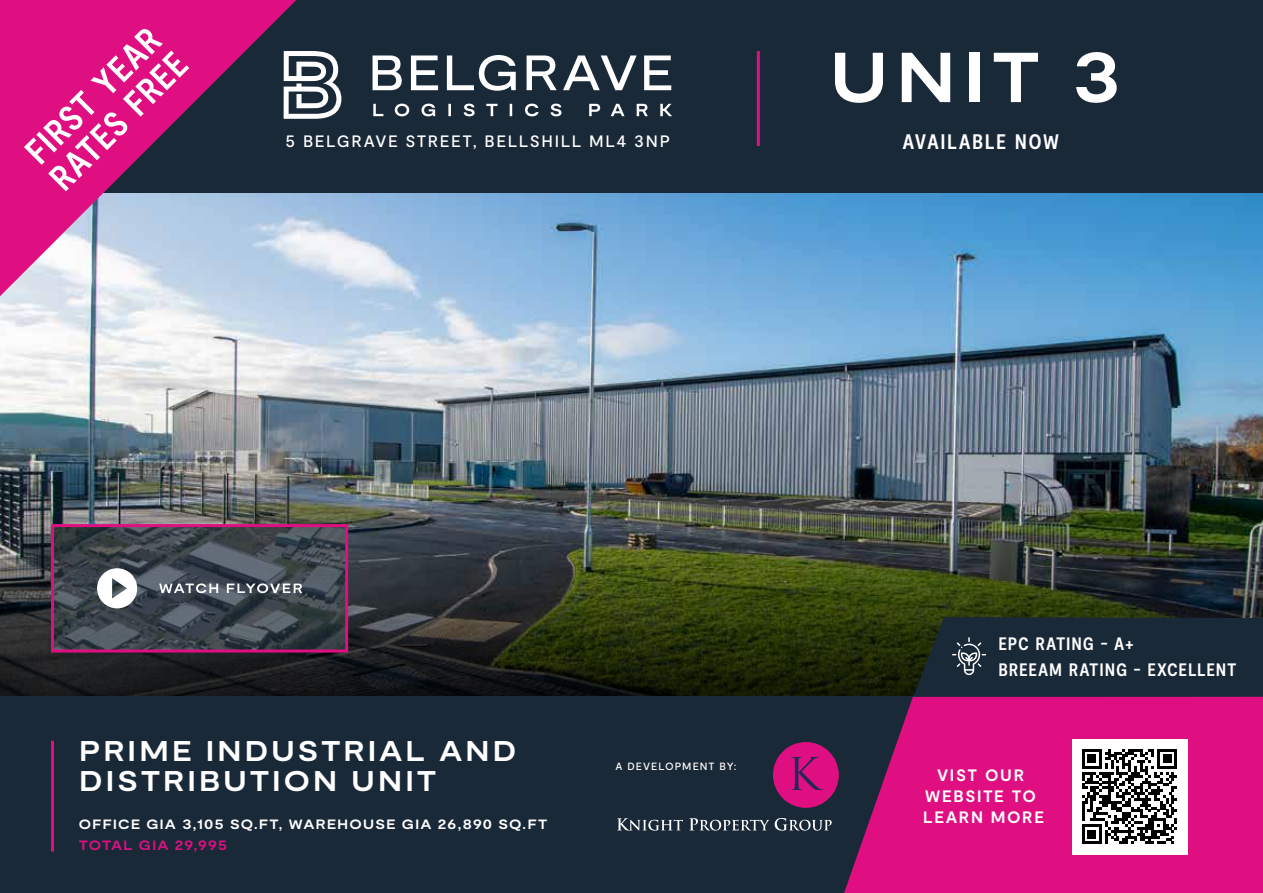
<style>
.page{position:relative;width:1263px;height:893px;background:#fff}
.page>*{position:absolute;margin:0;border:0;box-sizing:border-box;transform-origin:0 0}
.t1{font:700 expanded 70.5px "Moderat";color:#fff}
.t2{font:700 expanded 28.5px/30px "Moderat";letter-spacing:.12em;color:#fff}
.t3{font:700 condensed 21px "Moderat";letter-spacing:.07em;color:#fff}
.t4{font:700 condensed 18px/25.5px "Moderat";letter-spacing:.045em;color:#fff}
.t5{font:500 16.5px "Moderat";letter-spacing:.1em;color:#fff}
.t6{font:700 16.5px/21px "Moderat";letter-spacing:.1em;color:#fff;text-align:center}
.t7{font:700 expanded 13.5px "Moderat";letter-spacing:.1em;color:#fff}
.t8{font:700 expanded 13.5px "Moderat";letter-spacing:.09em;color:#df0f82}
.t9{font:500 10.5px "Moderat";letter-spacing:.1em;color:#fff}
</style>
<div class="page">
<img style="left:0;top:193px;width:1263px;height:341px">
<svg style="left:0;top:534px;width:1263px;height:162px;background:#2c3321"></svg>
<div style="left:0;top:696px;width:1263px;height:197px;background:#1a2938"></div>
<svg style="left:844px;top:697px;width:419px;height:196px;background:#cb117a"></svg>
<div style="left:1072px;top:739px;width:116px;height:116px;background:#fff"></div>
<svg style="left:1082px;top:749px;width:95px;height:95px"></svg>
<div style="left:0;top:0;width:1263px;height:193px;background:#1a2938"></div>
<svg style="left:296px;top:51px;width:45px;height:68px"></svg>
<svg style="left:373px;top:56px;width:29px;height:34px"></svg>
<svg style="left:411px;top:56px;width:27px;height:34px"></svg>
<svg style="left:447px;top:55px;width:69px;height:36px"></svg>
<svg style="left:527px;top:56px;width:30px;height:34px"></svg>
<svg style="left:563px;top:56px;width:74px;height:34px"></svg>
<svg style="left:644px;top:56px;width:27px;height:34px"></svg>
<svg style="left:373px;top:104px;width:299px;height:12px"></svg>
<svg style="left:617px;top:818px;width:66px;height:13px"></svg>
<svg style="left:689px;top:818px;width:143px;height:13px"></svg>
<div style="left:773px;top:742px;width:66px;height:66px;background:#df0f82;border-radius:50%"></div>
<svg style="left:791px;top:757px;width:33px;height:33px"></svg>
<svg style="left:913px;top:617px;width:350px;height:80px;background:#1c2b37"></svg>
<hr style="left:757px;top:51px;width:3px;height:95px;background:#df0f82">
<svg style="left:0;top:0;width:296px;height:296px"></svg>
<svg style="left:24px;top:28px;width:165px;height:163px;background:#ca3289"></svg>
<img style="left:55px;top:528px;width:289px;height:120px">
<svg style="left:97px;top:568px;width:40px;height:40px"></svg>
<svg style="left:159px;top:583px;width:143px;height:10px"></svg>
<div style="left:51px;top:524px;width:297px;height:128px;border:3px solid #df0f82"></div>
<hr style="left:51px;top:741px;width:3px;height:110px;background:#df0f82">
<p class="t5" style="left:286px;top:132px;width:386px">5 BELGRAVE STREET, BELLSHILL ML4 3NP</p>
<h1 class="t1" style="left:830px;top:36px;width:291px">UNIT 3</h1>
<h3 class="t3" style="left:902px;top:129px;width:158px">AVAILABLE NOW</h3>
<h2 class="t2" style="left:80px;top:737px;width:438px">PRIME INDUSTRIAL AND<br>DISTRIBUTION UNIT</h2>
<p class="t7" style="left:79px;top:816px;width:470px">OFFICE GIA 3,105 SQ.FT, WAREHOUSE GIA 26,890 SQ.FT</p>
<p class="t8" style="left:79px;top:837px;width:150px">TOTAL GIA 29,995</p>
<p class="t9" style="left:615px;top:760px;width:123px">A DEVELOPMENT BY:</p>
<h3 class="t4" style="left:998px;top:632px;width:239px">EPC RATING - A+<br>BREEAM RATING - EXCELLENT</h3>
<p class="t6" style="left:923px;top:765px;width:122px">VIST OUR<br>WEBSITE TO<br>LEARN MORE</p>
</div>
